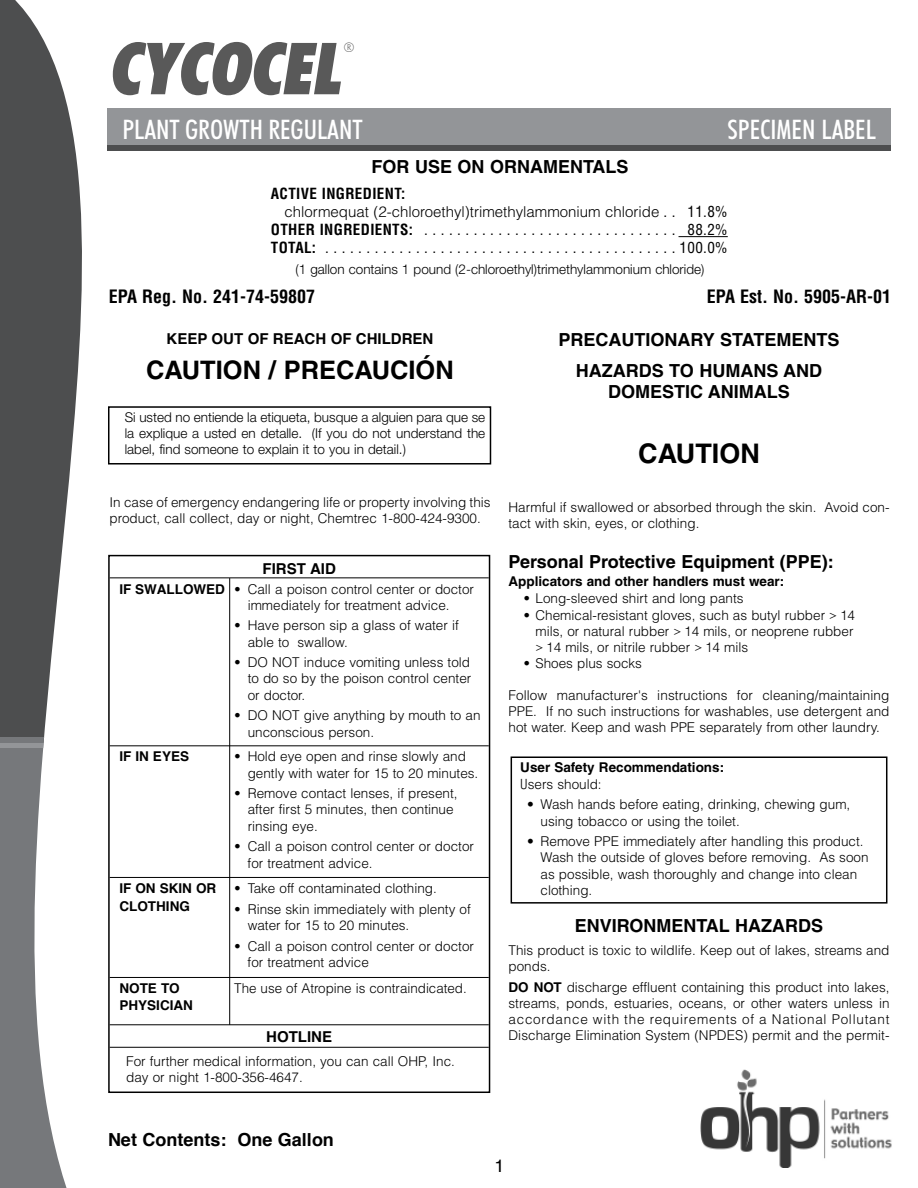
<style>
.page{position:relative;width:918px;height:1188px;background:#fff}
.page>*{position:absolute;margin:0;border:0;box-sizing:border-box;transform-origin:0 0}
.t1{font:italic 700 expanded 72px "Futuri Condensed SW";color:#595959}
.t2{font:27px "Futuri Condensed SW";color:#fff}
.t3{font:700 27px "Helvetica";color:#000}
.t4{font:700 25.5px "Helvetica";color:#000}
.t5{font:700 18px/30.6px "Helvetica";color:#000;text-align:center}
.t6{font:700 condensed 18px "Helvetica";color:#000}
.t7{font:18px "Helvetica";color:#000}
.t8{font:condensed 15px "Helvetica";color:#000}
.t9{font:300 15px "Helvetica";color:#000}
.t10{font:700 15px "Helvetica";color:#000}
.t11{font:700 condensed 15px "Helvetica";letter-spacing:.025em;color:#000}
.t12{font:300 13.5px/16.2px "Helvetica";color:#000}
.t13{font:300 13.5px/16.2px "Helvetica Neue";color:#000;text-align:justify}
.t14{font:700 13.5px/16.6px "Helvetica";color:#000}
.t15{font:300 13.5px "Futuri SW";color:#595959}
.s1{font-weight:400;font-stretch:condensed}
.s2{font-weight:700}
.s3{font-weight:900}
.s4{font-family:"Courier";font-weight:400}
.s5{font-weight:300;font-stretch:condensed}
.s6{font-weight:300}
</style>
<div class="page">
<div style="left:107px;top:109px;width:783px;height:37px;background:#939598"></div>
<div style="left:107px;top:146px;width:783px;height:5px;background:#4d4e4f"></div>
<svg style="left:0;top:0;width:82px;height:737px;fill:#4d4e4f"></svg>
<svg style="left:0;top:748px;width:67px;height:440px;fill:#76787b"></svg>
<svg style="left:0;top:742px;width:44px;height:6px"></svg>
<svg style="left:0;top:737px;width:45px;height:5px"></svg>
<hr style="left:679px;top:236px;width:49px;height:1px;background:#000">
<div style="left:511px;top:756px;width:376px;height:148px;border:2px solid #000"></div>
<div style="left:108px;top:406px;width:383px;height:59px;border:2px solid #000"></div>
<div style="left:108px;top:555px;width:382px;height:538px;border:2px solid #000"></div>
<hr style="left:110px;top:578px;width:379px;height:1px;background:#000">
<hr style="left:110px;top:746px;width:379px;height:1px;background:#000">
<hr style="left:110px;top:877px;width:379px;height:1px;background:#000">
<hr style="left:110px;top:977px;width:379px;height:1px;background:#000">
<hr style="left:110px;top:1025px;width:379px;height:1px;background:#000">
<hr style="left:110px;top:1047px;width:379px;height:1px;background:#000">
<hr style="left:229px;top:578px;width:1px;height:447px;background:#000">
<img style="left:701px;top:1070px;width:191px;height:98px">
<h1 class="t1" style="left:108px;top:27px;width:234px">CYCOCEL</h1>
<p class="t15" style="left:344px;top:40px;width:13px">®</p>
<h2 class="t2" style="left:122px;top:113px;width:242px">PLANT GROWTH REGULANT</h2>
<h2 class="t2" style="left:728px;top:113px;width:150px">SPECIMEN LABEL</h2>
<h3 class="t5" style="left:372px;top:153px;width:258px">FOR USE ON ORNAMENTALS</h3>
<p class="t11" style="left:271px;top:185px;width:136px">ACTIVE INGREDIENT:</p>
<p class="t9" style="left:284px;top:206px;width:445px">chlormequat (2-chloroethyl)trimethylammonium chloride <span class="s1">. . 11.8%</span></p>
<p class="t8" style="left:271px;top:221px;width:458px"><span class="s2">OTHER INGREDIENTS:</span> . . . . . . . . . . . . . . . . . . . . . . . . . . . . . . . 88.2%</p>
<p class="t8" style="left:271px;top:239px;width:458px"><span class="s2">TOTAL:</span> . . . . . . . . . . . . . . . . . . . . . . . . . . . . . . . . . . . . . . . . . . . 100.0%</p>
<p class="t13" style="left:296px;top:263px;width:410px">(1 gallon contains 1 pound (2-chloroethyl)trimethylammonium chloride)</p>
<h3 class="t6" style="left:109px;top:286px;width:208px">EPA Reg. No. 241-74-59807</h3>
<h3 class="t6" style="left:707px;top:286px;width:186px">EPA Est. No. 5905-AR-01</h3>
<p class="t10" style="left:167px;top:332px;width:268px">kEEP OUT OF REACH OF CHILDREN</p>
<h3 class="t4" style="left:146px;top:361px;width:309px">CAUTION / PRECAUCIÓN</h3>
<h3 class="t5" style="left:559px;top:326px;width:282px">PRECAUTIONARY STATEMENTS<br>HAZARDS TO HUMANS AND</h3>
<h3 class="t5" style="left:608px;top:378px;width:183px">DOMESTIC ANIMALS</h3>
<p class="t13" style="left:125px;top:410px;width:362px">Si usted no entiende la etiqueta, busque a alguien para que se la explique a usted en detalle. (If you do not understand the label, find someone to explain it to you in detail.)</p>
<p class="t12" style="left:110px;top:496px;width:383px">In case of emergency endangering life or property involving this product, call collect, day or night, Chemtrec 1-800-424-9300.</p>
<p class="t10" style="left:263px;top:562px;width:75px">FIRST AID</p>
<p class="t12" style="left:248px;top:582px;width:228px;text-indent:-128px"><span class="s2">IF SwALLOwED</span> <span class="s3">•</span> Call a poison control center or doctor immediately for treatment advice.</p>
<p class="t12" style="left:248px;top:619px;width:213px;text-indent:-14px"><span class="s3">•</span> Have person sip a glass of water if able to swallow.</p>
<p class="t12" style="left:248px;top:656px;width:225px;text-align:justify;text-indent:-14px"><span class="s3">•</span> DO NOT induce vomiting unless told to do so by the poison control center or doctor.</p>
<p class="t12" style="left:248px;top:709px;width:234px;text-indent:-14px"><span class="s3">•</span> DO NOT give anything by mouth to an unconscious person.</p>
<p class="t14" style="left:119px;top:749px;width:71px">IF IN EYES</p>
<p class="t12" style="left:248px;top:750px;width:232px;text-indent:-14px"><span class="s3">•</span> Hold eye open and rinse slowly and gently with water for 15 to 20 minutes.</p>
<p class="t12" style="left:248px;top:787px;width:211px;text-indent:-13px"><span class="s3">•</span> Remove contact lenses, if present, after first 5 minutes, then continue rinsing eye.</p>
<p class="t12" style="left:248px;top:840px;width:228px;text-indent:-13px"><span class="s3">•</span> Call a poison control center or doctor for treatment advice.</p>
<p class="t14" style="left:119px;top:881px;width:98px">IF ON SkIN OR</p>
<p class="t12" style="left:234px;top:882px;width:204px"><span class="s3">•</span> Take off contaminated clothing.</p>
<p class="t14" style="left:119px;top:899px;width:72px">CLOTHING</p>
<p class="t12" style="left:248px;top:902px;width:225px;text-indent:-13px"><span class="s3">•</span> Rinse skin immediately with plenty of water for 15 to 20 minutes.</p>
<p class="t12" style="left:248px;top:939px;width:228px;text-indent:-13px"><span class="s3">•</span> Call a poison control center or doctor for treatment advice</p>
<p class="t14" style="left:119px;top:981px;width:62px">NOTE TO</p>
<p class="t12" style="left:234px;top:982px;width:234px">The use of Atropine is contraindicated.</p>
<p class="t14" style="left:119px;top:998px;width:75px">PHYSICIAN</p>
<p class="t10" style="left:266px;top:1030px;width:67px">HOTLINE</p>
<p class="t12" style="left:126px;top:1055px;width:330px">For further medical information, you can call OHP, Inc. day or night 1-800-356-4647.</p>
<h2 class="t3" style="left:638px;top:444px;width:123px">CAUTION</h2>
<p class="t12" style="left:509px;top:500px;width:383px">Harmful if swallowed or absorbed through the skin. Avoid con&shy;tact with skin, eyes, or clothing.</p>
<h3 class="t5" style="left:509px;top:548px;width:327px">Personal Protective Equipment (PPE):</h3>
<p class="t14" style="left:509px;top:575px;width:277px">Applicators and other handlers must wear:</p>
<p class="t12" style="left:524px;top:591px;width:222px"><span class="s3">•</span> Long-sleeved shirt and long pants</p>
<p class="t12" style="left:536px;top:608px;width:321px;text-align:justify;text-indent:-12px"><span class="s3">•</span> Chemical-resistant gloves, such as butyl rubber <span class="s4">&gt;</span> 14 mils, or natural rubber <span class="s4">&gt;</span> 14 mils, or neoprene rubber <span class="s4">&gt;</span> 14 mils, or nitrile rubber <span class="s4">&gt;</span> 14 mils</p>
<p class="t12" style="left:524px;top:656px;width:120px"><span class="s3">•</span> Shoes plus socks</p>
<p class="t12" style="left:509px;top:688px;width:383px;text-align:justify">Follow manufacturer's instructions for cleaning/maintaining PPE. If no such instructions for washables, use detergent and hot water. Keep and wash PPE separately from other laundry.</p>
<p class="t14" style="left:520px;top:760px;width:205px">User Safety Recommendations:<br><span class="s5">U</span><span class="s6">sers should:</span></p>
<p class="t12" style="left:541px;top:798px;width:311px;text-indent:-14px">• Wash hands before eating, drinking, chewing gum, using tobacco or using the toilet.</p>
<p class="t12" style="left:541px;top:835px;width:329px;text-indent:-14px">• Remove PPE immediately after handling this product.<br>Wash the outside of gloves before removing. As soon as possible, wash thoroughly and change into clean clothing.</p>
<h3 class="t5" style="left:575px;top:912px;width:250px">ENVIRONMENTAL HAZARDS</h3>
<p class="t12" style="left:509px;top:943px;width:383px">This product is toxic to wildlife. Keep out of lakes, streams and ponds.</p>
<p class="t12" style="left:509px;top:980px;width:383px;text-align:justify"><span class="s2">DO NOT</span> discharge effluent containing this product into lakes, streams, ponds, estuaries, oceans, or other waters unless in accordance with the requirements of a National Pollutant Discharge Elimination System (NPDES) permit and the permit-</p>
<h3 class="t5" style="left:108px;top:1126px;width:227px">Net Contents: One Gallon</h3>
<h3 class="t7" style="left:494px;top:1158px;width:12px">1</h3>
</div>
